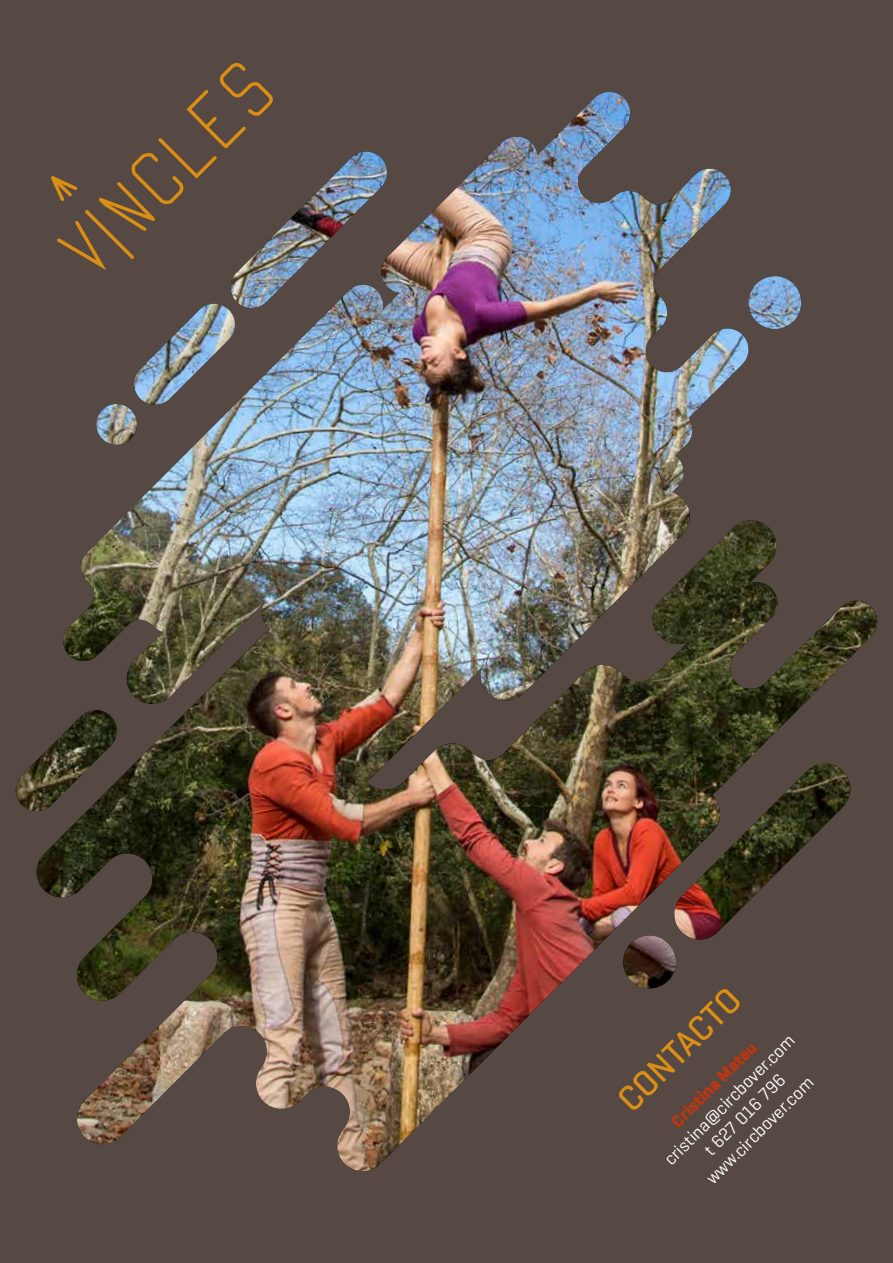
<style>
.page{position:relative;width:893px;height:1263px;background:#564842}
.page>*{position:absolute;margin:0;border:0;box-sizing:border-box;transform-origin:0 0}
.t1{font:500 36px "Geogrotesque";color:#da8e14}
.t2{font:18px/21.6px "Geogrotesque";color:#fff;text-align:center}
.t3{font:700 18px "Geogrotesque";color:#bd3612}
</style>
<div class="page">
<img style="left:34px;top:92px;width:844px;height:1079px">
<svg style="left:51px;top:63px;width:222px;height:207px"></svg>
<h1 class="t1" style="left:608px;top:1089px;width:159px;rotate:-45deg">CONTACTO</h1>
<p class="t2" style="left:659px;top:1154px;width:178px;rotate:-45deg">cristina@circbover.com t 627 016 796 www.circbover.com</p>
<p class="t3" style="left:666px;top:1116px;width:115px;rotate:-45deg">Cristina Mateu</p>
</div>
